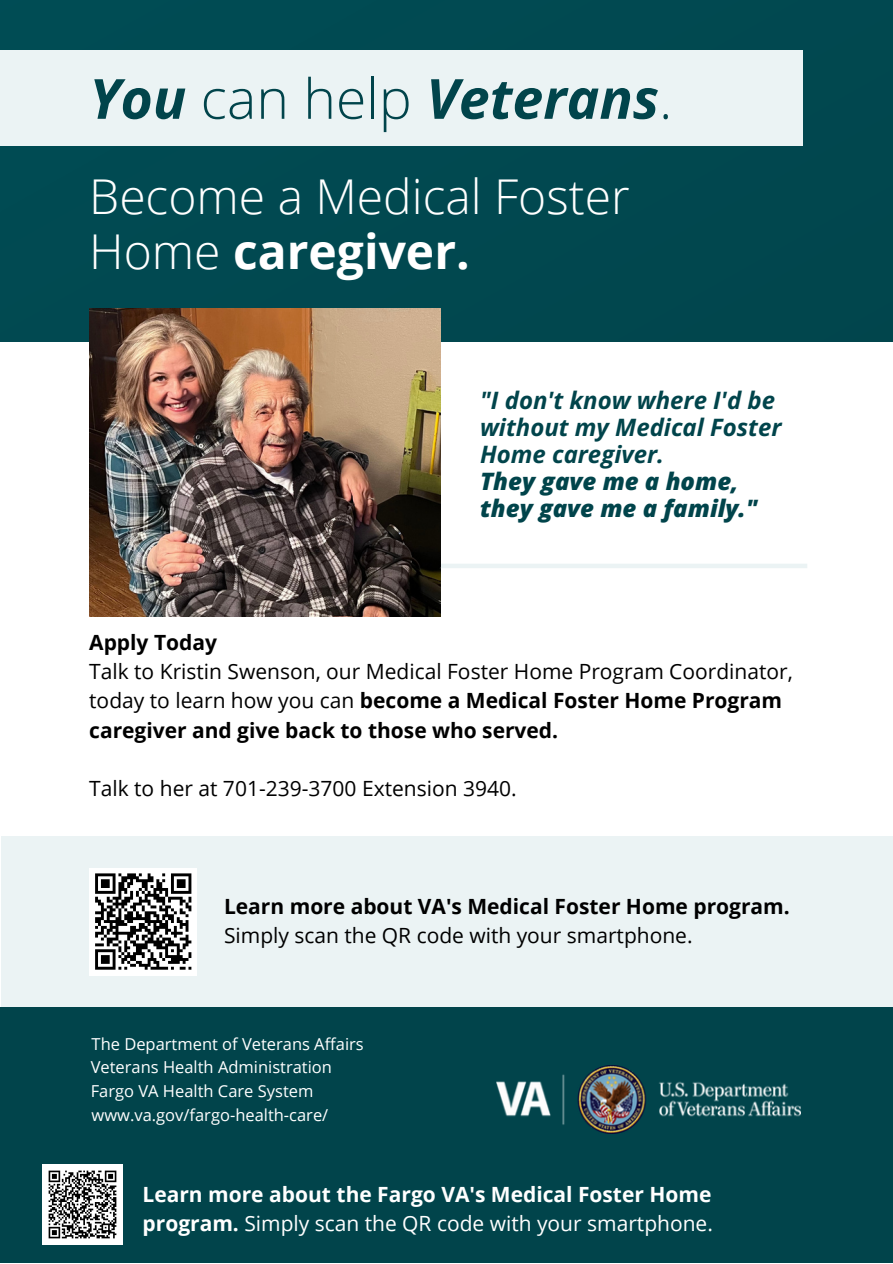
<style>
.page{position:relative;width:893px;height:1264px;background:#fff}
.page>*{position:absolute;margin:0;border:0;box-sizing:border-box;transform-origin:0 0}
.t1{font:italic 700 55.35px "Open Sans";color:#01444b}
.t2{font:300 48px "Open Sans";color:#fff}
.t3{font:700 48px "Open Sans";color:#fff}
.t4{font:italic 700 24px/27px "Open Sans";color:#01444b}
.t5{font:italic 800 24px "Open Sans";color:#01444b}
.t6{font:700 21px/29.2px "Open Sans";color:#000}
.t7{font:700 21px/29.2px "Open Sans";color:#fff}
.t8{font:21px "Open Sans";color:#000}
.t9{font:21px "Open Sans";color:#000}
.t10{font:16.5px/23.5px "Open Sans";color:#fff}
.t11{font:16.5px "Open Sans";color:#fff}
.s1{font-weight:300;font-style:normal}
.s2{font-weight:300}
.s3{font-weight:400}
.s4{font-style:inherit}
</style>
<div class="page">
<div style="left:0;top:1006px;width:892px;height:256px;background:#01444b"></div>
<div style="left:0;top:0;width:892px;height:342px;background:#014850"></div>
<div style="left:0;top:50px;width:803px;height:95px;background:#ebf3f4"></div>
<div style="left:1px;top:836px;width:891px;height:170px;background:#ebf3f4"></div>
<div style="left:92px;top:563px;width:715px;height:5px;background:#ebf3f4"></div>
<img style="left:89px;top:309px;width:351px;height:307px">
<div style="left:89px;top:867px;width:108px;height:108px;background:#fff"></div>
<svg style="left:95px;top:873px;width:97px;height:97px"></svg>
<img style="left:496px;top:1065px;width:304px;height:68px">
<img style="left:43px;top:1164px;width:80px;height:80px">
<p class="t1" style="left:89px;top:60px;width:584px">You <span class="s1">can help</span> Veterans<span class="s1">.</span></p>
<p class="t2" style="left:89px;top:162px;width:542px">Become a Medical Foster</p>
<p class="t3" style="left:89px;top:217px;width:382px"><span class="s2">Home</span> caregiver.</p>
<p class="t4" style="left:480px;top:386px;width:303px">"I don't know where I'd be without my Medical Foster<br>Home caregiver.</p>
<p class="t5" style="left:480px;top:464px;width:260px">They gave me a home,</p>
<p class="t5" style="left:480px;top:491px;width:278px">they gave me a family."</p>
<p class="t6" style="left:89px;top:627px;width:705px">Apply Today<br><span class="s3">Talk to</span> <span class="s3">Kristin Swenson, our</span> <span class="s3">Medical Foster Home Program Coordinator</span><span class="s3">, </span><span class="s3">today to learn how you can</span> become a Medical Foster Home Program caregiver and give back to those who served.</p>
<p class="t9" style="left:89px;top:774px;width:429px"><span class="s4">Talk to</span> her at 701-239-3700 Extension 3940<span class="s4">.</span></p>
<p class="t6" style="left:224px;top:891px;width:567px">Learn more about VA's Medical Foster Home program.</p>
<p class="t8" style="left:224px;top:920px;width:470px">Simply scan the QR code with your smartphone.</p>
<p class="t11" style="left:92px;top:1032px;width:274px">The Department of Veterans Affairs</p>
<p class="t10" style="left:91px;top:1055px;width:243px">Veterans Health Administration<br>Fargo VA Health Care System <span class="s4">www.v</span>a.gov/fargo-health-care/</p>
<p class="t7" style="left:142px;top:1178px;width:572px">Learn more about the Fargo VA's Medical Foster Home program. <span class="s3">Simply scan the QR code with your smartphone.</span></p>
</div>
